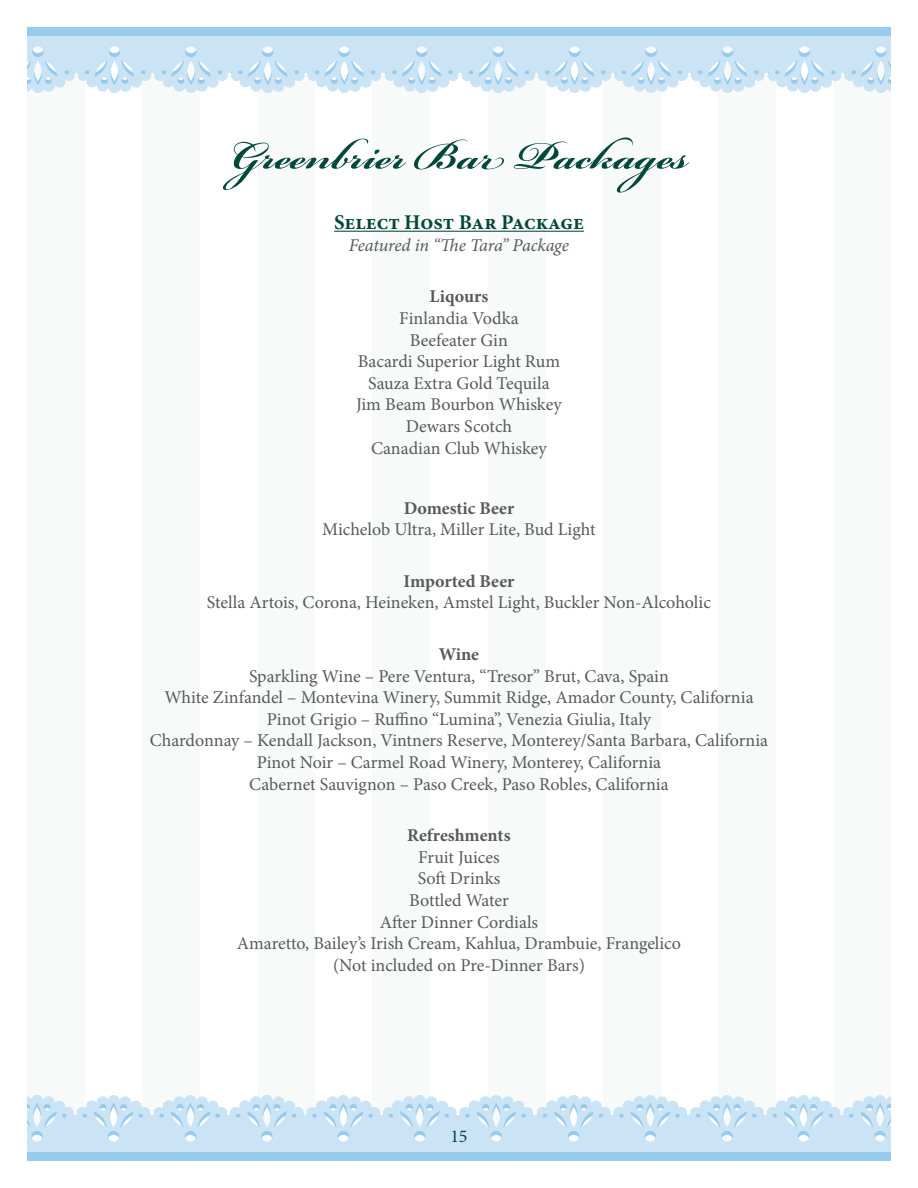
<style>
.page{position:relative;width:918px;height:1188px;background:#fff}
.page>*{position:absolute;margin:0;border:0;box-sizing:border-box;transform-origin:0 0}
.t1{font:700 60px "Bickham Script Pro";color:#00483a}
.t2{font:700 21px "Minion Pro";color:#00483a}
.t3{font:18px/21.6px "Minion Pro";color:#58595b;text-align:center}
.t4{font:700 18px "Minion Pro";letter-spacing:.005em;color:#58595b}
.t5{font:italic 18px "Minion Pro";letter-spacing:-.015em;color:#58595b}
.t6{font:18px "Minion Pro";color:#00483a}
</style>
<div class="page">
<div style="left:27px;top:27px;width:58px;height:1134px;background:#f8f9f9"></div>
<div style="left:142px;top:27px;width:58px;height:1134px;background:#f8f9f9"></div>
<div style="left:257px;top:27px;width:58px;height:1134px;background:#f8f9f9"></div>
<div style="left:373px;top:27px;width:57px;height:1134px;background:#f8f9f9"></div>
<div style="left:488px;top:27px;width:57px;height:1134px;background:#f8f9f9"></div>
<div style="left:603px;top:27px;width:58px;height:1134px;background:#f8f9f9"></div>
<div style="left:718px;top:27px;width:58px;height:1134px;background:#f8f9f9"></div>
<div style="left:833px;top:27px;width:58px;height:1134px;background:#f8f9f9"></div>
<svg style="left:27px;top:36px;width:864px;height:57px;fill:#cbe4f5"></svg>
<div style="left:27px;top:27px;width:864px;height:9px;background:#97caeb"></div>
<svg style="left:27px;top:1095px;width:864px;height:57px;fill:#cbe4f5"></svg>
<div style="left:27px;top:1152px;width:864px;height:9px;background:#97caeb"></div>
<hr style="left:334px;top:231px;width:250px;height:1px;background:#00483a">
<h1 class="t1" style="left:230px;top:112px;width:460px">Greenbrier Bar Packages</h1>
<p class="t2" style="left:334px;top:208px;width:251px">Select Host Bar Package</p>
<p class="t5" style="left:349px;top:233px;width:222px">Featured in “The Tara” Package</p>
<p class="t4" style="left:430px;top:284px;width:60px">Liqours</p>
<p class="t3" style="left:356px;top:307px;width:207px">Finlandia Vodka<br>Beefeater Gin<br>Bacardi Superior Light Rum<br>Sauza Extra Gold Tequila<br>Jim Beam Bourbon Whiskey<br>Dewars Scotch<br>Canadian Club Whiskey</p>
<p class="t4" style="left:404px;top:495px;width:112px">Domestic Beer</p>
<p class="t3" style="left:322px;top:519px;width:275px">Michelob Ultra, Miller Lite, Bud Light</p>
<p class="t4" style="left:404px;top:568px;width:112px">Imported Beer</p>
<p class="t3" style="left:207px;top:592px;width:505px">Stella Artois, Corona, Heineken, Amstel Light, Buckler Non-Alcoholic</p>
<p class="t4" style="left:439px;top:641px;width:42px">Wine</p>
<p class="t3" style="left:150px;top:665px;width:620px">Sparkling Wine – Pere Ventura, “Tresor” Brut, Cava, Spain<br>White Zinfandel – Montevina Winery, Summit Ridge, Amador County, California Pinot Grigio – Ruffino “Lumina”, Venezia Giulia, Italy<br>Chardonnay – Kendall Jackson, Vintners Reserve, Monterey/Santa Barbara, California Pinot Noir – Carmel Road Winery, Monterey, California<br>Cabernet Sauvignon – Paso Creek, Paso Robles, California</p>
<p class="t4" style="left:407px;top:823px;width:105px">Refreshments</p>
<p class="t3" style="left:237px;top:846px;width:446px">Fruit Juices<br>Soft Drinks<br>Bottled Water<br>After Dinner Cordials<br>Amaretto, Bailey’s Irish Cream, Kahlua, Drambuie, Frangelico (Not included on Pre-Dinner Bars)</p>
<p class="t6" style="left:450px;top:1124px;width:19px">15</p>
</div>
